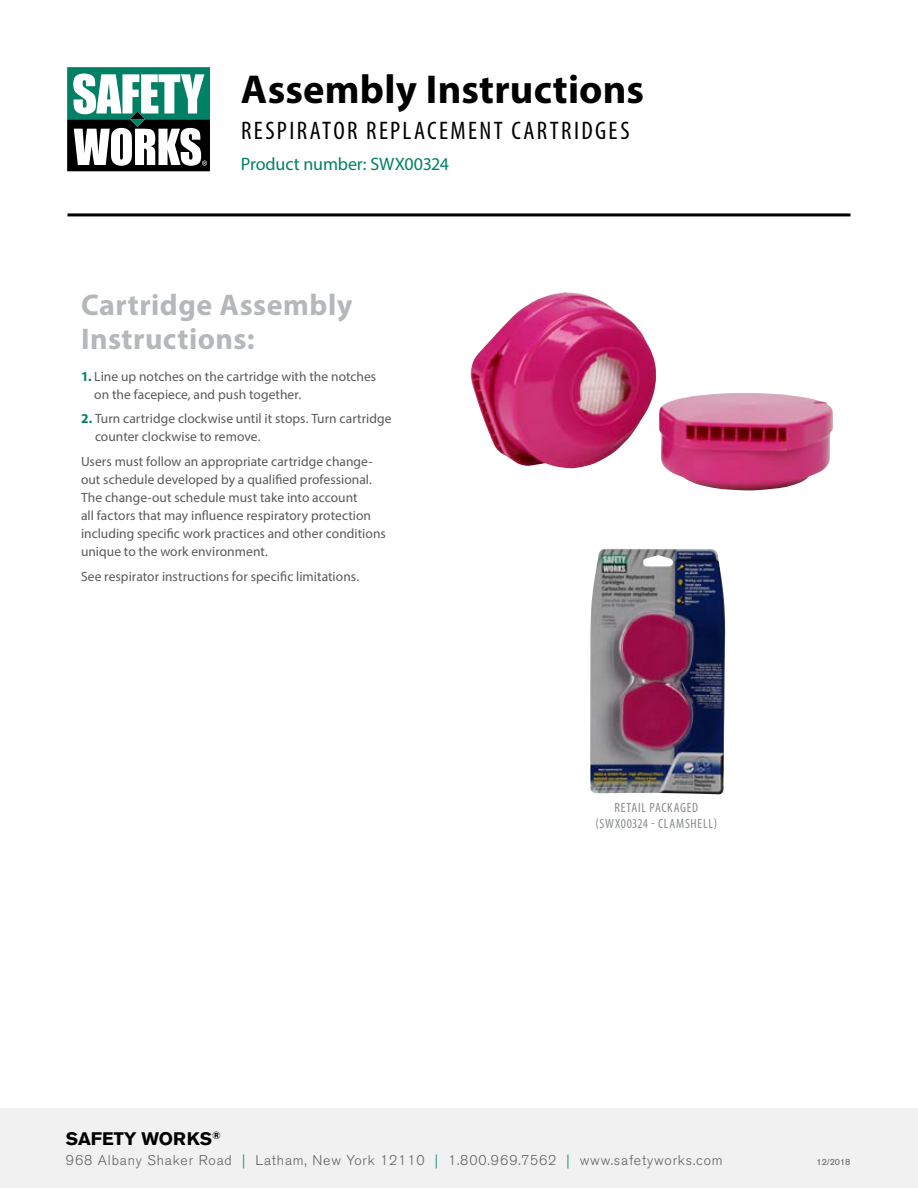
<style>
.page{position:relative;width:918px;height:1188px;background:#fff}
.page>*{position:absolute;margin:0;border:0;box-sizing:border-box;transform-origin:0 0}
.t1{font:700 40.5px "Myriad Pro";letter-spacing:.005em;color:#000}
.t2{font:700 30px/34.5px "Myriad Pro";letter-spacing:.015em;color:#b5b8ba}
.t3{font:condensed 25.5px "Myriad Pro";letter-spacing:.09em;color:#000}
.t4{font:18px "Myriad Pro";letter-spacing:-.01em;color:#008065}
.t5{font:700 18px "Akzidenz Grotesk BE";color:#000}
.t6{font:300 14.1px "Akzidenz Grotesk BE";letter-spacing:.06em;color:#5f6062}
.t7{font:13.5px/18px "Myriad Pro";letter-spacing:.005em;color:#58595b}
.t8{font:condensed 13.5px/16.2px "Myriad Pro";letter-spacing:.05em;color:#888c8e;text-align:center}
.t9{font:9px "Akzidenz Grotesk BE";letter-spacing:-.01em;color:#5f6062}
.s1{font-weight:700;color:#008065}
.s2{color:#008065}
</style>
<div class="page">
<img style="left:471px;top:292px;width:362px;height:199px">
<img style="left:590px;top:549px;width:135px;height:245px">
<div style="left:0;top:1108px;width:918px;height:80px;background:#f1f1f2"></div>
<div style="left:65px;top:65px;width:148px;height:109px;background:#fff;border:5px solid #fff"></div>
<svg style="left:67px;top:67px;width:143px;height:104px"></svg>
<hr style="left:68px;top:213px;width:782px;height:3px;background:#000">
<h1 class="t1" style="left:241px;top:63px;width:405px">Assembly Instructions</h1>
<h3 class="t3" style="left:241px;top:116px;width:390px">RESPIRATOR REPLACEMENT CARTRIDGES</h3>
<h3 class="t4" style="left:241px;top:153px;width:210px">Product number: SWX00324</h3>
<h2 class="t2" style="left:81px;top:286px;width:273px">Cartridge Assembly<br>Instructions:</h2>
<p class="t7" style="left:94px;top:367px;width:284px;text-indent:-13px"><span class="s1">1.</span> Line up notches on the cartridge with the notches on the facepiece, and push together.</p>
<p class="t7" style="left:95px;top:410px;width:298px;text-indent:-14px"><span class="s1">2.</span> Turn cartridge clockwise until it stops. Turn cartridge counter clockwise to remove.</p>
<p class="t7" style="left:81px;top:452px;width:306px">Users must follow an appropriate cartridge change&shy;out schedule developed by a qualified professional.<br>The change-out schedule must take into account<br>all factors that may influence respiratory protection including specific work practices and other conditions unique to the work environment.</p>
<p class="t7" style="left:81px;top:567px;width:280px">See respirator instructions for specific limitations.</p>
<p class="t8" style="left:596px;top:799px;width:123px">RETAIL PACKAGED (SWX00324 - CLAMSHELL)</p>
<h3 class="t5" style="left:66px;top:1128px;width:157px">SAFETY WORKS<sup>®</sup></h3>
<p class="t6" style="left:66px;top:1152px;width:659px">968 Albany Shaker Road <span class="s2">|</span> Latham, New York 12110 <span class="s2">|</span> 1.800.969.7562 <span class="s2">|</span> www.safetyworks.com</p>
<p class="t9" style="left:817px;top:1157px;width:35px">12/2018</p>
</div>
